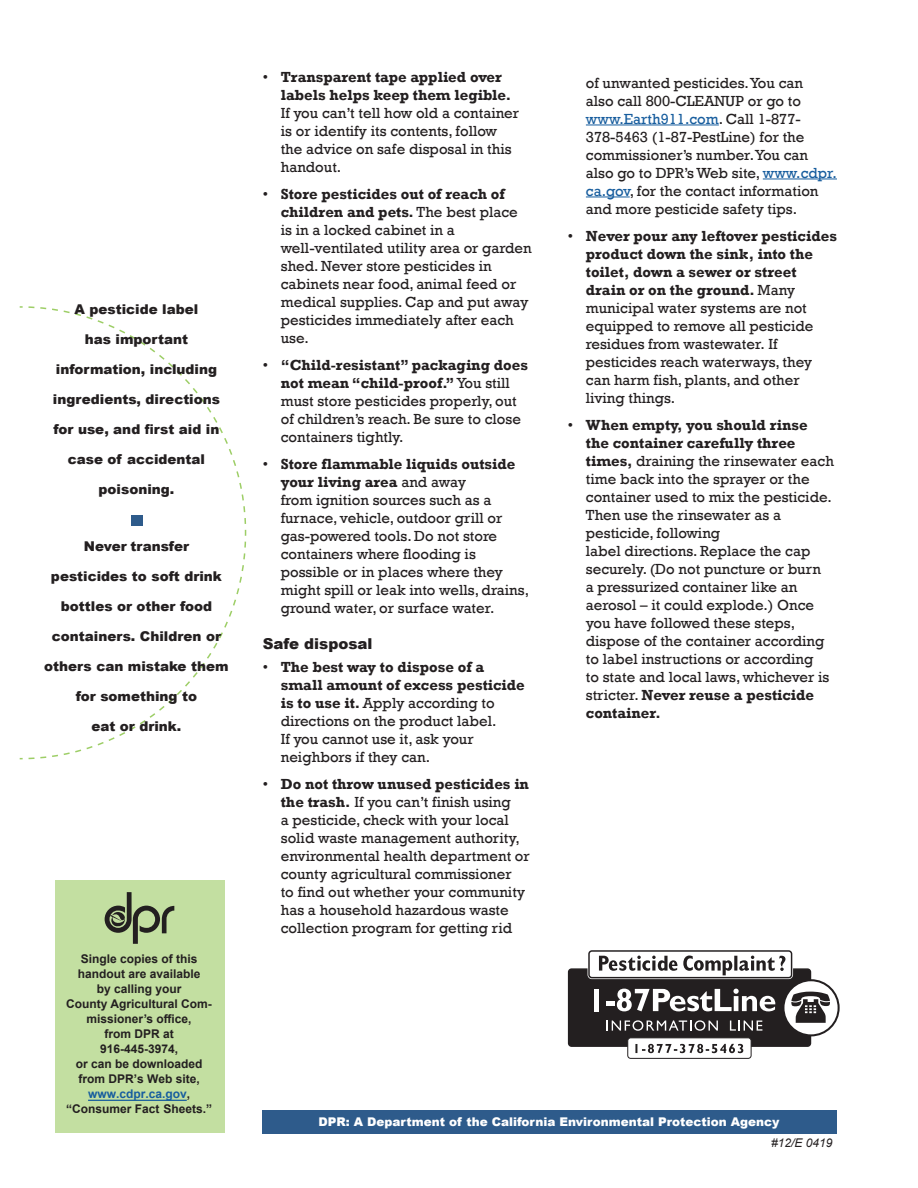
<style>
.page{position:relative;width:918px;height:1188px;background:#fff}
.page>*{position:absolute;margin:0;border:0;box-sizing:border-box;transform-origin:0 0}
.t1{font:15px/18px "Rockwell";color:#231f20}
.t2{font:900 15px "Arial";color:#231f20}
.t3{font:900 13.5px "Arial";color:#231f20}
.t4{font:700 12px/15px "Arial";color:#231f20;text-align:center}
.t5{font:900 12px "Arial";color:#fff}
.t6{font:700 12px "Arial";color:#175d9e}
.t7{font:italic 12px "Arial";color:#231f20}
.s1{color:#231f20}
.s2{font-weight:700}
.s3{color:#175d9e}
</style>
<div class="page">
<svg style="left:19px;top:306px;width:228px;height:454px"></svg>
<div style="left:55px;top:880px;width:170px;height:253px;background:#c3dfa1"></div>
<hr style="left:586px;top:125px;width:133px;height:1px;background:#175d9e">
<hr style="left:763px;top:179px;width:74px;height:1px;background:#175d9e">
<hr style="left:586px;top:197px;width:44px;height:1px;background:#175d9e">
<div style="left:131px;top:515px;width:11px;height:11px;background:#2e5b8b"></div>
<div style="left:263px;top:1111px;width:574px;height:23px;background:#2e5b8b"></div>
<hr style="left:88px;top:1100px;width:99px;height:1px;background:#175d9e">
<div style="left:569px;top:969px;width:241px;height:77px;background:#231f20;border-radius:3px"></div>
<div style="left:568px;top:968px;width:243px;height:79px;border:1px solid #231f20;border-radius:3px"></div>
<div style="left:588px;top:950px;width:205px;height:29px;border:3px solid #fff;border-radius:3px"></div>
<div style="left:589px;top:951px;width:203px;height:27px;background:#fff;border-radius:3px"></div>
<div style="left:588px;top:950px;width:204px;height:28px;border:1px solid #231f20;border-radius:3px"></div>
<div style="left:594px;top:989px;width:5px;height:22px;background:#fff"></div>
<div style="left:606px;top:1001px;width:9px;height:5px;background:#fff"></div>
<svg style="left:617px;top:989px;width:159px;height:22px"></svg>
<svg style="left:607px;top:1020px;width:111px;height:11px"></svg>
<svg style="left:730px;top:1021px;width:32px;height:10px"></svg>
<svg style="left:783px;top:980px;width:56px;height:55px"></svg>
<div style="left:782px;top:979px;width:58px;height:57px;border:2px solid #231f20;border-radius:50%"></div>
<svg style="left:791px;top:992px;width:39px;height:31px"></svg>
<div style="left:628px;top:1038px;width:123px;height:20px;background:#fff;border-radius:3px"></div>
<div style="left:627px;top:1037px;width:124px;height:22px;border:1px solid #231f20;border-radius:3px"></div>
<svg style="left:635px;top:1044px;width:108px;height:9px"></svg>
<svg style="left:599px;top:956px;width:133px;height:19px"></svg>
<hr style="left:734px;top:956px;width:3px;height:15px;background:#231f20">
<svg style="left:739px;top:956px;width:46px;height:15px"></svg>
<svg style="left:105px;top:892px;width:69px;height:52px"></svg>
<p class="t3" style="left:75px;top:300px;width:125px">A pesticide label</p>
<p class="t3" style="left:85px;top:330px;width:105px">has important</p>
<p class="t3" style="left:56px;top:360px;width:163px">information, including</p>
<p class="t3" style="left:53px;top:390px;width:169px">ingredients, directions</p>
<p class="t3" style="left:54px;top:420px;width:167px">for use, and first aid in</p>
<p class="t3" style="left:68px;top:450px;width:139px">case of accidental</p>
<p class="t3" style="left:99px;top:480px;width:77px">poisoning.</p>
<p class="t3" style="left:84px;top:537px;width:107px">Never transfer</p>
<p class="t3" style="left:51px;top:567px;width:172px">pesticides to soft drink</p>
<p class="t3" style="left:61px;top:597px;width:153px">bottles or other food</p>
<p class="t3" style="left:52px;top:627px;width:171px">containers. Children or</p>
<p class="t3" style="left:44px;top:657px;width:186px">others can mistake them</p>
<p class="t3" style="left:76px;top:687px;width:123px">for something to</p>
<p class="t3" style="left:92px;top:717px;width:91px">eat or drink.</p>
<p class="t4" style="left:66px;top:951px;width:147px">Single copies of this handout are available<br>by calling your<br>County Agricultural Com&shy;missioner’s office,<br>from DPR at<br>916-445-3974,<br>or can be downloaded from DPR’s Web site,</p>
<p class="t6" style="left:88px;top:1085px;width:104px">www.cdpr.ca.gov<span class="s1">,</span></p>
<p class="t4" style="left:66px;top:1101px;width:148px">“Consumer Fact Sheets.”</p>
<p class="t1" style="left:281px;top:69px;width:240px;text-indent:-18px">• <span class="s2">Transparent tape applied over labels helps keep them legible.<br></span>If you can’t tell how old a container is or identify its contents, follow the advice on safe disposal in this handout.</p>
<p class="t1" style="left:281px;top:186px;width:252px;text-indent:-18px">• <span class="s2">Store pesticides out of reach of children and pets.</span> The best place is in a locked cabinet in a well-ventilated utility area or garden shed. Never store pesticides in cabinets near food, animal feed or medical supplies. Cap and put away pesticides immediately after each use.</p>
<p class="t1" style="left:281px;top:357px;width:249px;text-indent:-18px">• <span class="s2">“Child-resistant” packaging does not mean “child-proof.”</span> You still must store pesticides properly, out of children’s reach. Be sure to close containers tightly.</p>
<p class="t1" style="left:281px;top:456px;width:250px;text-indent:-18px">• <span class="s2">Store flammable liquids outside your living area</span> and away<br>from ignition sources such as a furnace, vehicle, outdoor grill or gas-powered tools. Do not store containers where flooding is possible or in places where they might spill or leak into wells, drains, ground water, or surface water.</p>
<h2 class="t2" style="left:263px;top:633px;width:111px">Safe disposal</h2>
<p class="t1" style="left:281px;top:658px;width:246px;text-indent:-18px">• <span class="s2">The best way to dispose of a small amount of excess pesticide is to use it.</span> Apply according to directions on the product label.<br>If you cannot use it, ask your neighbors if they can.</p>
<p class="t1" style="left:281px;top:775px;width:251px;text-indent:-18px">• <span class="s2">Do not throw unused pesticides in the trash.</span> If you can’t finish using<br>a pesticide, check with your local solid waste management authority, environmental health department or county agricultural commissioner<br>to find out whether your community has a household hazardous waste collection program for getting rid</p>
<p class="t1" style="left:586px;top:74px;width:253px">of unwanted pesticides. You can<br>also call 800-CLEANUP or go to <span class="s3">www.Earth911.com</span>. Call 1-877-<br>378-5463 (1-87-PestLine) for the commissioner’s number. You can also go to DPR’s Web site, <span class="s3">www.cdpr. ca.gov</span>, for the contact information and more pesticide safety tips.</p>
<p class="t1" style="left:586px;top:227px;width:253px;text-indent:-18px">• <span class="s2">Never pour any leftover pesticides product down the sink, into the toilet, down a sewer or street drain or on the ground.</span> Many municipal water systems are not equipped to remove all pesticide residues from wastewater. If pesticides reach waterways, they can harm fish, plants, and other living things.</p>
<p class="t1" style="left:586px;top:416px;width:250px;text-indent:-18px">• <span class="s2">When empty, you should rinse the container carefully three times,</span> draining the rinsewater each time back into the sprayer or the container used to mix the pesticide.<br>Then use the rinsewater as a pesticide, following<br>label directions. Replace the cap securely. (Do not puncture or burn<br>a pressurized container like an aerosol – it could explode.) Once you have followed these steps, dispose of the container according to label instructions or according<br>to state and local laws, whichever is stricter. <span class="s2">Never reuse a pesticide container.</span></p>
<p class="t5" style="left:318px;top:1113px;width:462px">DPR: A Department of the California Environmental Protection Agency</p>
<p class="t7" style="left:771px;top:1135px;width:63px">#12/E 0419</p>
</div>
